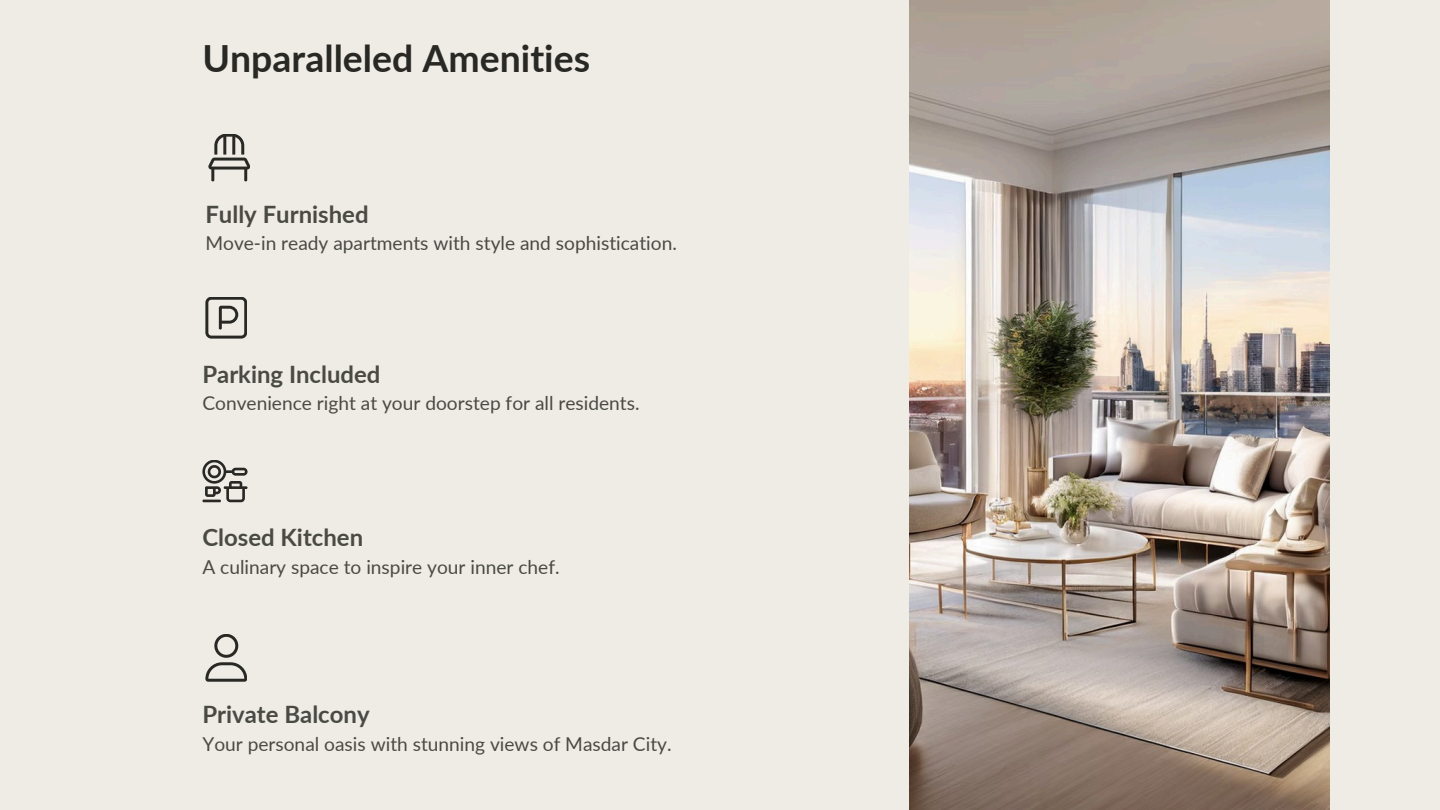
<style>
.page{position:relative;width:1440px;height:810px;background:#efece6}
.page>*{position:absolute;margin:0;border:0;box-sizing:border-box;transform-origin:0 0}
.t1{font:700 37.4px "Lato";color:#282824}
.t2{font:700 23.9px "Lato";color:#4a4a45}
.t3{font:19.1px "Lato";color:#4a4a45}
</style>
<div class="page">
<img style="left:909px;top:0;width:420px;height:810px">
<svg style="left:202px;top:460px;width:46px;height:42px"></svg>
<svg style="left:205px;top:297px;width:42px;height:42px"></svg>
<svg style="left:205px;top:634px;width:42px;height:48px"></svg>
<svg style="left:208px;top:134px;width:42px;height:48px"></svg>
<h1 class="t1" style="left:202px;top:35px;width:389px">Unparalleled Amenities</h1>
<p class="t2" style="left:205px;top:199px;width:165px">Fully Furnished</p>
<p class="t3" style="left:205px;top:232px;width:473px">Move-in ready apartments with style and sophistication.</p>
<p class="t2" style="left:202px;top:359px;width:180px">Parking Included</p>
<p class="t3" style="left:202px;top:392px;width:439px">Convenience right at your doorstep for all residents.</p>
<p class="t2" style="left:202px;top:523px;width:162px">Closed Kitchen</p>
<p class="t3" style="left:202px;top:555px;width:359px">A culinary space to inspire your inner chef.</p>
<p class="t2" style="left:202px;top:699px;width:169px">Private Balcony</p>
<p class="t3" style="left:202px;top:732px;width:471px">Your personal oasis with stunning views of Masdar City.</p>
</div>
